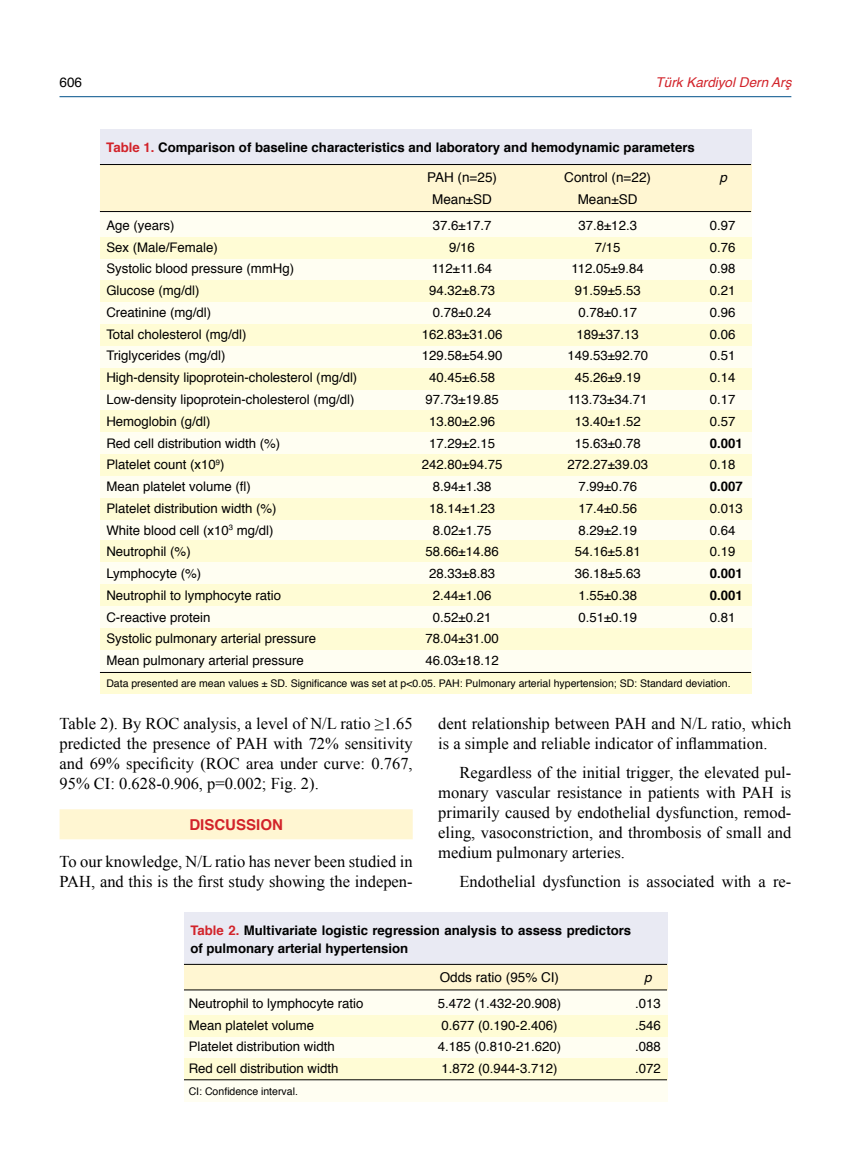
<style>
.page{position:relative;width:851px;height:1170px;background:#fff}
.page>*{position:absolute;margin:0;border:0;box-sizing:border-box;transform-origin:0 0}
.t1{font:16.5px/20.1px "Times New Roman";color:#000;text-align:justify}
.t2{font:700 15px "Helvetica";color:#d2232a}
.t3{font:13.5px "Helvetica";color:#000}
.t4{font:italic 13.5px "Helvetica";color:#d2232a}
.t5{font:italic 13.5px "Helvetica";color:#000}
.t6{font:13.2px "Helvetica";color:#000}
.t7{font:700 13.2px/18.8px "Helvetica";color:#000}
.t8{font:10.5px "Helvetica";color:#000}
.s1{color:#d2232a}
</style>
<div class="page">
<hr style="left:59px;top:96px;width:732px;height:1px;background:#00508a">
<div style="left:60px;top:809px;width:352px;height:30px;background:#fff6d2"></div>
<div style="left:100px;top:130px;width:651px;height:34px;background:#e9eaf3"></div>
<div style="left:100px;top:210px;width:651px;height:475px;background:#fffef2"></div>
<div style="left:100px;top:237px;width:651px;height:21px;background:#fffcd5"></div>
<div style="left:100px;top:281px;width:651px;height:21px;background:#fffcd5"></div>
<div style="left:100px;top:164px;width:651px;height:48px;background:#fff6d2"></div>
<div style="left:100px;top:324px;width:651px;height:21px;background:#fffcd5"></div>
<div style="left:100px;top:368px;width:651px;height:21px;background:#fffcd5"></div>
<div style="left:100px;top:410px;width:651px;height:22px;background:#fffcd5"></div>
<div style="left:100px;top:454px;width:651px;height:22px;background:#fffcd5"></div>
<div style="left:100px;top:498px;width:651px;height:21px;background:#fffcd5"></div>
<div style="left:100px;top:540px;width:651px;height:22px;background:#fffcd5"></div>
<div style="left:100px;top:584px;width:651px;height:22px;background:#fffcd5"></div>
<div style="left:100px;top:628px;width:651px;height:21px;background:#fffcd5"></div>
<div style="left:100px;top:672px;width:651px;height:21px;background:#fffcd5"></div>
<hr style="left:100px;top:164px;width:651px;height:1px;background:#000">
<hr style="left:100px;top:672px;width:651px;height:1px;background:#000">
<hr style="left:100px;top:211px;width:651px;height:1px;background:#000">
<div style="left:184px;top:912px;width:483px;height:51px;background:#e9eaf3"></div>
<div style="left:184px;top:989px;width:483px;height:112px;background:#fffef2"></div>
<div style="left:184px;top:1015px;width:483px;height:21px;background:#fffcd5"></div>
<div style="left:184px;top:1058px;width:483px;height:21px;background:#fffcd5"></div>
<div style="left:184px;top:964px;width:483px;height:25px;background:#fff6d2"></div>
<hr style="left:184px;top:964px;width:483px;height:1px;background:#000">
<hr style="left:184px;top:989px;width:483px;height:1px;background:#000">
<hr style="left:184px;top:1079px;width:483px;height:1px;background:#000">
<p class="t3" style="left:60px;top:73px;width:24px">606</p>
<p class="t4" style="left:655px;top:71px;width:137px">Türk Kardiyol Dern Arş</p>
<p class="t7" style="left:106px;top:139px;width:590px"><span class="s1">Table 1.</span> Comparison of baseline characteristics and laboratory and hemodynamic parameters</p>
<p class="t3" style="left:427px;top:168px;width:71px">PAH (n=25)</p>
<p class="t3" style="left:564px;top:168px;width:88px">Control (n=22)</p>
<p class="t5" style="left:719px;top:167px;width:9px">p</p>
<p class="t3" style="left:432px;top:190px;width:61px">Mean±SD</p>
<p class="t3" style="left:577px;top:190px;width:61px">Mean±SD</p>
<p class="t6" style="left:106px;top:216px;width:70px">Age (years)</p>
<p class="t6" style="left:432px;top:216px;width:60px">37.6±17.7</p>
<p class="t6" style="left:578px;top:216px;width:60px">37.8±12.3</p>
<p class="t6" style="left:709px;top:216px;width:27px">0.97</p>
<p class="t6" style="left:106px;top:238px;width:113px">Sex (Male/Female)</p>
<p class="t6" style="left:449px;top:238px;width:27px">9/16</p>
<p class="t6" style="left:594px;top:238px;width:27px">7/15</p>
<p class="t6" style="left:709px;top:238px;width:27px">0.76</p>
<p class="t6" style="left:106px;top:260px;width:189px">Systolic blood pressure (mmHg)</p>
<p class="t6" style="left:432px;top:260px;width:62px">112±11.64</p>
<p class="t6" style="left:571px;top:260px;width:74px">112.05±9.84</p>
<p class="t6" style="left:709px;top:260px;width:27px">0.98</p>
<p class="t6" style="left:106px;top:281px;width:95px">Glucose (mg/dl)</p>
<p class="t6" style="left:429px;top:281px;width:67px">94.32±8.73</p>
<p class="t6" style="left:574px;top:281px;width:67px">91.59±5.53</p>
<p class="t6" style="left:709px;top:281px;width:27px">0.21</p>
<p class="t6" style="left:106px;top:303px;width:106px">Creatinine (mg/dl)</p>
<p class="t6" style="left:432px;top:303px;width:60px">0.78±0.24</p>
<p class="t6" style="left:578px;top:303px;width:60px">0.78±0.17</p>
<p class="t6" style="left:709px;top:303px;width:27px">0.96</p>
<p class="t6" style="left:106px;top:325px;width:142px">Total cholesterol (mg/dl)</p>
<p class="t6" style="left:421px;top:325px;width:82px">162.83±31.06</p>
<p class="t6" style="left:576px;top:325px;width:64px">189±37.13</p>
<p class="t6" style="left:709px;top:325px;width:27px">0.06</p>
<p class="t6" style="left:106px;top:347px;width:121px">Triglycerides (mg/dl)</p>
<p class="t6" style="left:421px;top:347px;width:82px">129.58±54.90</p>
<p class="t6" style="left:567px;top:347px;width:82px">149.53±92.70</p>
<p class="t6" style="left:709px;top:347px;width:27px">0.51</p>
<p class="t6" style="left:106px;top:368px;width:252px">High-density lipoprotein-cholesterol (mg/dl)</p>
<p class="t6" style="left:429px;top:368px;width:67px">40.45±6.58</p>
<p class="t6" style="left:574px;top:368px;width:67px">45.26±9.19</p>
<p class="t6" style="left:709px;top:368px;width:27px">0.14</p>
<p class="t6" style="left:106px;top:390px;width:249px">Low-density lipoprotein-cholesterol (mg/dl)</p>
<p class="t6" style="left:425px;top:390px;width:75px">97.73±19.85</p>
<p class="t6" style="left:567px;top:390px;width:81px">113.73±34.71</p>
<p class="t6" style="left:709px;top:390px;width:27px">0.17</p>
<p class="t6" style="left:106px;top:412px;width:106px">Hemoglobin (g/dl)</p>
<p class="t6" style="left:429px;top:412px;width:67px">13.80±2.96</p>
<p class="t6" style="left:574px;top:412px;width:67px">13.40±1.52</p>
<p class="t6" style="left:709px;top:412px;width:27px">0.57</p>
<p class="t6" style="left:106px;top:434px;width:175px">Red cell distribution width (%)</p>
<p class="t6" style="left:429px;top:434px;width:67px">17.29±2.15</p>
<p class="t6" style="left:574px;top:434px;width:67px">15.63±0.78</p>
<p class="t7" style="left:709px;top:434px;width:35px">0.001</p>
<p class="t6" style="left:106px;top:455px;width:120px">Platelet count (x10<sup>9</sup>)</p>
<p class="t6" style="left:421px;top:455px;width:82px">242.80±94.75</p>
<p class="t6" style="left:567px;top:455px;width:82px">272.27±39.03</p>
<p class="t6" style="left:709px;top:455px;width:27px">0.18</p>
<p class="t6" style="left:106px;top:477px;width:146px">Mean platelet volume (fl)</p>
<p class="t6" style="left:432px;top:477px;width:60px">8.94±1.38</p>
<p class="t6" style="left:578px;top:477px;width:60px">7.99±0.76</p>
<p class="t7" style="left:709px;top:477px;width:35px">0.007</p>
<p class="t6" style="left:106px;top:499px;width:172px">Platelet distribution width (%)</p>
<p class="t6" style="left:429px;top:499px;width:67px">18.14±1.23</p>
<p class="t6" style="left:578px;top:499px;width:60px">17.4±0.56</p>
<p class="t6" style="left:709px;top:499px;width:35px">0.013</p>
<p class="t6" style="left:106px;top:521px;width:169px">White blood cell (x10<sup>3</sup> mg/dl)</p>
<p class="t6" style="left:432px;top:521px;width:60px">8.02±1.75</p>
<p class="t6" style="left:578px;top:521px;width:60px">8.29±2.19</p>
<p class="t6" style="left:709px;top:521px;width:27px">0.64</p>
<p class="t6" style="left:106px;top:542px;width:86px">Neutrophil (%)</p>
<p class="t6" style="left:425px;top:542px;width:75px">58.66±14.86</p>
<p class="t6" style="left:574px;top:542px;width:67px">54.16±5.81</p>
<p class="t6" style="left:709px;top:542px;width:27px">0.19</p>
<p class="t6" style="left:106px;top:564px;width:96px">Lymphocyte (%)</p>
<p class="t6" style="left:429px;top:564px;width:67px">28.33±8.83</p>
<p class="t6" style="left:574px;top:564px;width:67px">36.18±5.63</p>
<p class="t7" style="left:709px;top:564px;width:35px">0.001</p>
<p class="t6" style="left:106px;top:586px;width:176px">Neutrophil to lymphocyte ratio</p>
<p class="t6" style="left:432px;top:586px;width:60px">2.44±1.06</p>
<p class="t6" style="left:578px;top:586px;width:60px">1.55±0.38</p>
<p class="t7" style="left:709px;top:586px;width:35px">0.001</p>
<p class="t6" style="left:106px;top:608px;width:106px">C-reactive protein</p>
<p class="t6" style="left:432px;top:608px;width:60px">0.52±0.21</p>
<p class="t6" style="left:578px;top:608px;width:60px">0.51±0.19</p>
<p class="t6" style="left:709px;top:608px;width:27px">0.81</p>
<p class="t6" style="left:106px;top:629px;width:211px">Systolic pulmonary arterial pressure</p>
<p class="t6" style="left:425px;top:629px;width:75px">78.04±31.00</p>
<p class="t6" style="left:106px;top:651px;width:199px">Mean pulmonary arterial pressure</p>
<p class="t6" style="left:425px;top:651px;width:75px">46.03±18.12</p>
<p class="t8" style="left:106px;top:676px;width:625px">Data presented are mean values ± SD. Significance was set at p&lt;0.05. PAH: Pulmonary arterial hypertension; SD: Standard deviation.</p>
<p class="t1" style="left:60px;top:713px;width:354px">Table 2). By ROC analysis, a level of N/L ratio ≥1.65 predicted the presence of PAH with 72% sensitivity and 69% specificity (ROC area under curve: 0.767, 95% CI: 0.628-0.906, p=0.002; Fig. 2).</p>
<p class="t2" style="left:189px;top:814px;width:95px">DISCUSSION</p>
<p class="t1" style="left:60px;top:850px;width:354px">To our knowledge, N/L ratio has never been studied in<br>PAH, and this is the first study showing the indepen-</p>
<p class="t1" style="left:438px;top:713px;width:354px">dent relationship between PAH and N/L ratio, which is a simple and reliable indicator of inflammation.</p>
<p class="t1" style="left:438px;top:761px;width:354px;text-indent:21px">Regardless of the initial trigger, the elevated pul&shy;monary vascular resistance in patients with PAH is primarily caused by endothelial dysfunction, remod&shy;eling, vasoconstriction, and thrombosis of small and medium pulmonary arteries.</p>
<p class="t1" style="left:459px;top:870px;width:333px">Endothelial dysfunction is associated with a re-</p>
<p class="t7" style="left:190px;top:921px;width:442px"><span class="s1">Table 2.</span> Multivariate logistic regression analysis to assess predictors of pulmonary arterial hypertension</p>
<p class="t3" style="left:439px;top:968px;width:121px">Odds ratio (95% CI)</p>
<p class="t5" style="left:644px;top:966px;width:9px">p</p>
<p class="t6" style="left:189px;top:994px;width:176px">Neutrophil to lymphocyte ratio</p>
<p class="t6" style="left:437px;top:994px;width:125px">5.472 (1.432-20.908)</p>
<p class="t6" style="left:635px;top:994px;width:27px">.013</p>
<p class="t6" style="left:189px;top:1016px;width:127px">Mean platelet volume</p>
<p class="t6" style="left:441px;top:1016px;width:117px">0.677 (0.190-2.406)</p>
<p class="t6" style="left:635px;top:1016px;width:27px">.546</p>
<p class="t6" style="left:189px;top:1037px;width:147px">Platelet distribution width</p>
<p class="t6" style="left:437px;top:1037px;width:125px">4.185 (0.810-21.620)</p>
<p class="t6" style="left:635px;top:1037px;width:27px">.088</p>
<p class="t6" style="left:189px;top:1059px;width:151px">Red cell distribution width</p>
<p class="t6" style="left:441px;top:1059px;width:117px">1.872 (0.944-3.712)</p>
<p class="t6" style="left:635px;top:1059px;width:27px">.072</p>
<p class="t8" style="left:189px;top:1084px;width:111px">CI: Confidence interval.</p>
</div>
